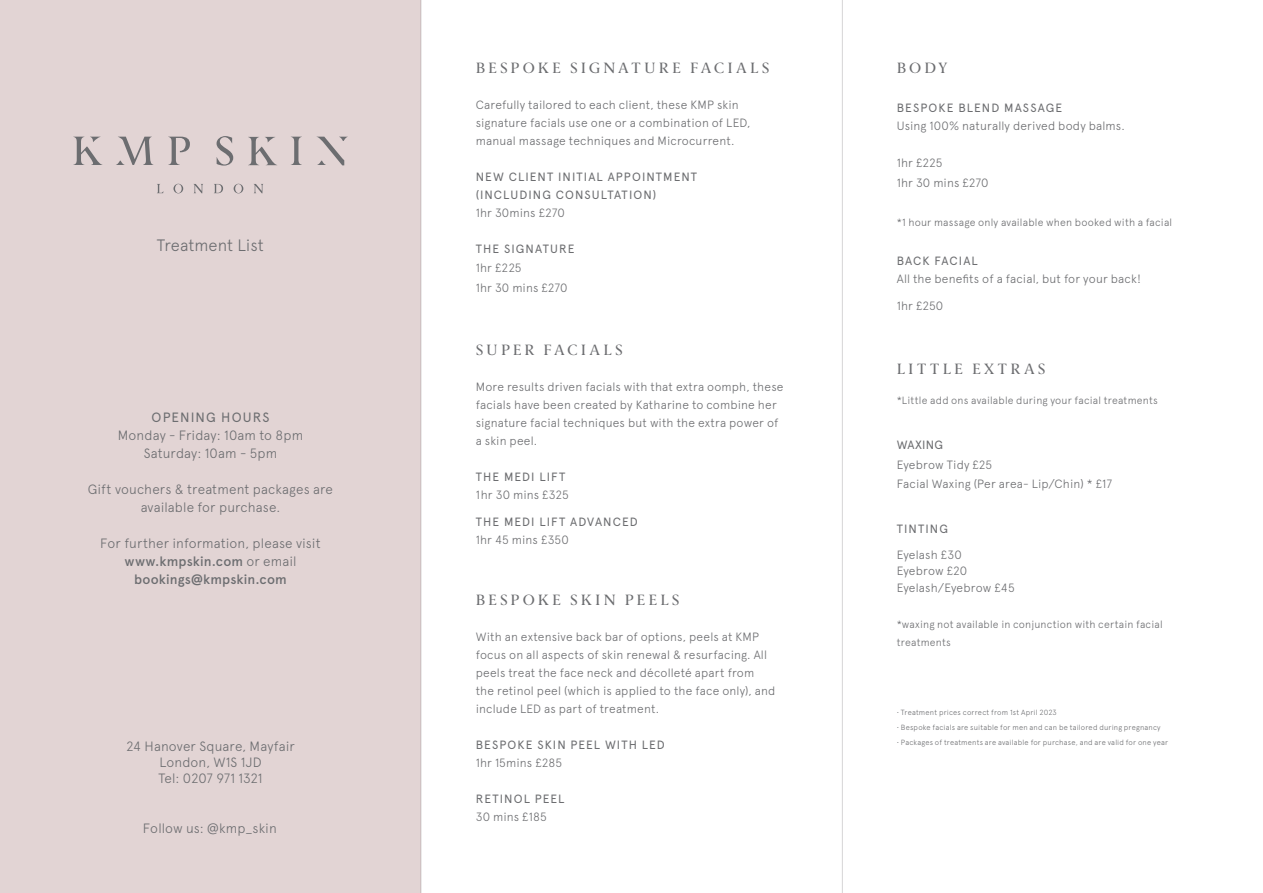
<style>
.page{position:relative;width:1263px;height:893px;background:#fff}
.page>*{position:absolute;margin:0;border:0;box-sizing:border-box;transform-origin:0 0}
.t1{font:300 16.5px "Apercu";letter-spacing:-.005em;color:#6c6d70}
.t2{font:15px "Berlingske Serif";letter-spacing:.205em;color:#6c6d70}
.t3{font:300 13.5px/18px "Apercu";letter-spacing:.01em;color:#6c6d70;text-align:center}
.t4{font:500 13.5px "Apercu";letter-spacing:.01em;color:#6c6d70}
.t5{font:300 13.5px "Apercu";letter-spacing:-.01em;color:#6c6d70}
.t6{font:13.5px "Apercu";letter-spacing:.08em;color:#6c6d70}
.t7{font:300 12px/18px "Apercu";letter-spacing:.01em;color:#6c6d70}
.t8{font:12px "Apercu";letter-spacing:.09em;color:#6c6d70}
.t9{font:300 10.5px/18px "Apercu";letter-spacing:.02em;color:#6c6d70}
.t10{font:300 7.5px "Apercu";letter-spacing:.025em;color:#6c6d70}
.s1{font-weight:300}
</style>
<div class="page">
<div style="left:0;top:0;width:421px;height:893px;background:#e2d4d4"></div>
<svg style="left:157px;top:184px;width:106px;height:9px"></svg>
<svg style="left:116px;top:137px;width:37px;height:28px"></svg>
<svg style="left:73px;top:137px;width:29px;height:28px"></svg>
<svg style="left:291px;top:137px;width:11px;height:28px"></svg>
<svg style="left:168px;top:137px;width:22px;height:28px"></svg>
<svg style="left:217px;top:136px;width:16px;height:30px"></svg>
<svg style="left:317px;top:137px;width:30px;height:28px"></svg>
<svg style="left:248px;top:137px;width:29px;height:28px"></svg>
<hr style="left:421px;top:0;width:1px;height:893px;background:#231f20">
<hr style="left:842px;top:0;width:1px;height:893px;background:#231f20">
<p class="t1" style="left:157px;top:235px;width:108px">Treatment List</p>
<p class="t6" style="left:152px;top:409px;width:119px">OPENING HOURS</p>
<p class="t3" style="left:118px;top:426px;width:187px">Monday - Friday: 10am to 8pm</p>
<p class="t3" style="left:144px;top:444px;width:135px">Saturday: 10am - 5pm</p>
<p class="t3" style="left:88px;top:480px;width:247px">Gift vouchers &amp; treatment packages are available for purchase.</p>
<p class="t3" style="left:100px;top:534px;width:222px">For further information, please visit</p>
<p class="t4" style="left:124px;top:553px;width:174px">www.kmpskin.com <span class="s1">or email</span></p>
<p class="t4" style="left:134px;top:571px;width:154px">bookings@kmpskin.com</p>
<p class="t3" style="left:126px;top:737px;width:170px">24 Hanover Square, Mayfair</p>
<p class="t3" style="left:159px;top:753px;width:104px">London, W1S 1JD</p>
<p class="t5" style="left:158px;top:770px;width:106px">Tel: 0207 971 1321</p>
<p class="t3" style="left:143px;top:819px;width:135px">Follow us: @kmp_skin</p>
<p class="t2" style="left:476px;top:59px;width:295px">BESPOKE SIGNATURE FACIALS</p>
<p class="t7" style="left:476px;top:96px;width:276px">Carefully tailored to each client, these KMP skin signature facials use one or a combination of LED, manual massage techniques and Microcurrent.</p>
<p class="t8" style="left:476px;top:170px;width:223px">NEW CLIENT INITIAL APPOINTMENT</p>
<p class="t8" style="left:476px;top:188px;width:182px">(INCLUDING CONSULTATION)</p>
<p class="t7" style="left:476px;top:204px;width:91px">1hr 30mins £270</p>
<p class="t8" style="left:476px;top:242px;width:100px">THE SIGNATURE</p>
<p class="t7" style="left:476px;top:259px;width:47px">1hr £225</p>
<p class="t7" style="left:476px;top:279px;width:93px">1hr 30 mins £270</p>
<p class="t2" style="left:476px;top:341px;width:148px">SUPER FACIALS</p>
<p class="t7" style="left:476px;top:378px;width:309px">More results driven facials with that extra oomph, these facials have been created by Katharine to combine her signature facial techniques but with the extra power of a skin peel.</p>
<p class="t8" style="left:476px;top:470px;width:91px">THE MEDI LIFT</p>
<p class="t7" style="left:476px;top:486px;width:95px">1hr 30 mins £325</p>
<p class="t8" style="left:476px;top:515px;width:163px">THE MEDI LIFT ADVANCED</p>
<p class="t7" style="left:476px;top:531px;width:95px">1hr 45 mins £350</p>
<p class="t2" style="left:476px;top:591px;width:205px">BESPOKE SKIN PEELS</p>
<p class="t7" style="left:476px;top:628px;width:301px">With an extensive back bar of options, peels at KMP focus on all aspects of skin renewal &amp; resurfacing. All peels treat the face neck and décolleté apart from the retinol peel (which is applied to the face only), and include LED as part of treatment.</p>
<p class="t8" style="left:476px;top:738px;width:190px">BESPOKE SKIN PEEL WITH LED</p>
<p class="t7" style="left:476px;top:754px;width:88px">1hr 15mins £285</p>
<p class="t8" style="left:476px;top:792px;width:90px">RETINOL PEEL</p>
<p class="t7" style="left:476px;top:808px;width:73px">30 mins £185</p>
<p class="t2" style="left:897px;top:59px;width:52px">BODY</p>
<p class="t8" style="left:897px;top:101px;width:167px">BESPOKE BLEND MASSAGE</p>
<p class="t7" style="left:897px;top:117px;width:230px">Using 100% naturally derived body balms.</p>
<p class="t7" style="left:897px;top:154px;width:47px">1hr £225</p>
<p class="t7" style="left:897px;top:174px;width:93px">1hr 30 mins £270</p>
<p class="t9" style="left:897px;top:213px;width:277px">*1 hour massage only available when booked with a facial</p>
<p class="t8" style="left:897px;top:254px;width:83px">BACK FACIAL</p>
<p class="t7" style="left:897px;top:270px;width:246px">All the benefits of a facial, but for your back!</p>
<p class="t7" style="left:897px;top:297px;width:48px">1hr £250</p>
<p class="t2" style="left:897px;top:360px;width:150px">LITTLE EXTRAS</p>
<p class="t9" style="left:897px;top:392px;width:263px">*Little add ons available during your facial treatments</p>
<p class="t8" style="left:897px;top:438px;width:48px">WAXING</p>
<p class="t7" style="left:897px;top:456px;width:97px">Eyebrow Tidy £25</p>
<p class="t7" style="left:897px;top:475px;width:217px">Facial Waxing (Per area- Lip/Chin) * £17</p>
<p class="t8" style="left:897px;top:522px;width:53px">TINTING</p>
<p class="t7" style="left:897px;top:546px;width:67px">Eyelash £30</p>
<p class="t7" style="left:897px;top:562px;width:72px">Eyebrow £20</p>
<p class="t7" style="left:897px;top:579px;width:120px">Eyelash/Eyebrow £45</p>
<p class="t9" style="left:897px;top:615px;width:267px">*waxing not available in conjunction with certain facial treatments</p>
<p class="t10" style="left:897px;top:708px;width:162px">• Treatment prices correct from 1st April 2023</p>
<p class="t10" style="left:897px;top:723px;width:265px">• Bespoke facials are suitable for men and can be tailored during pregnancy</p>
<p class="t10" style="left:897px;top:738px;width:273px">• Packages of treatments are available for purchase, and are valid for one year</p>
</div>
